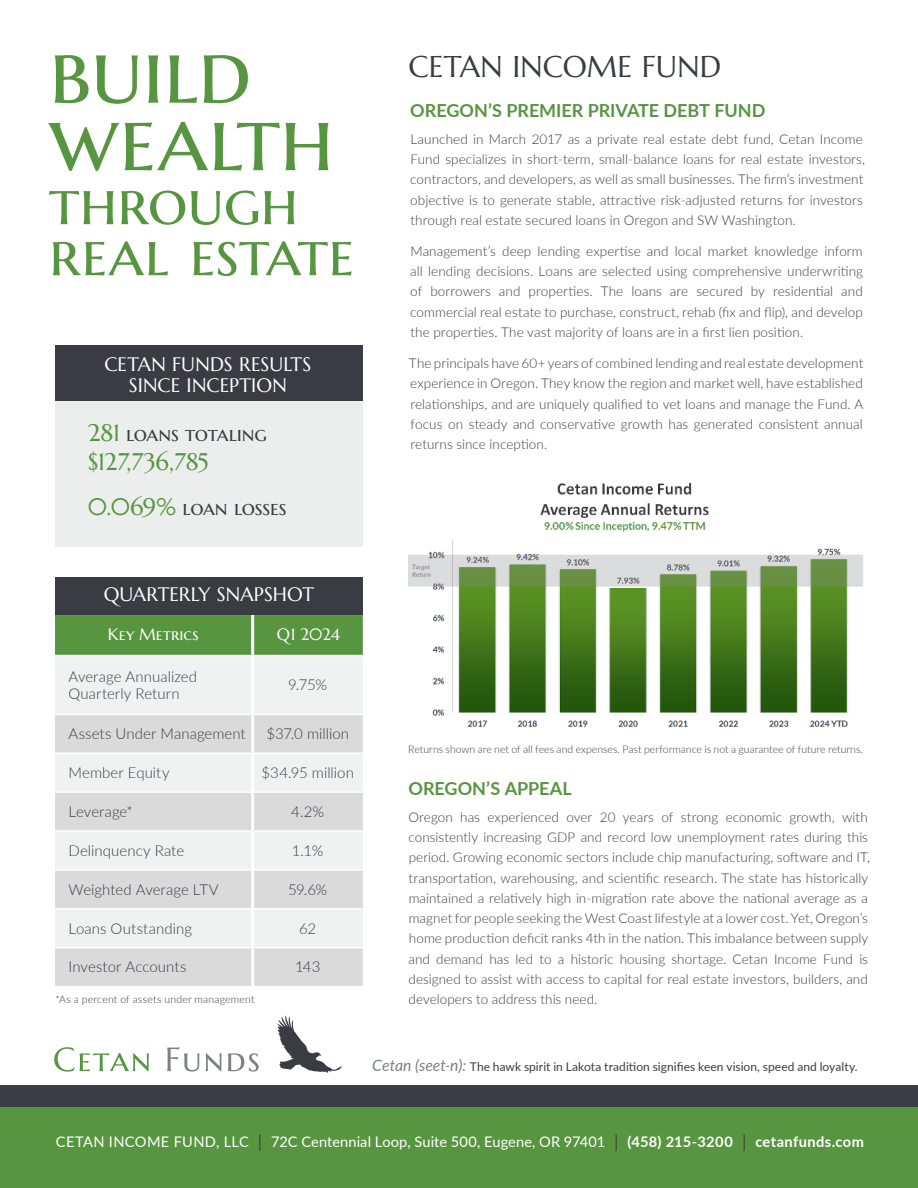
<style>
.page{position:relative;width:918px;height:1188px;background:#fff}
.page>*{position:absolute;margin:0;border:0;box-sizing:border-box;transform-origin:0 0}
.t1{font:90px/67.5px "Marcellus SC";letter-spacing:-.015em;color:#589541}
.t2{font:63px/51px "Marcellus SC";letter-spacing:-.005em;color:#589541}
.t3{font:30px "Marcellus SC";letter-spacing:.005em;color:#3a3c43}
.t4{font:24px "Marcellus SC";letter-spacing:-.01em;color:#589541}
.t5{font:21px "Marcellus SC";letter-spacing:-.01em;color:#3a3c43}
.t6{font:19.5px/21px "Marcellus SC";letter-spacing:.005em;color:#fff;text-align:center}
.t7{font:700 18px "Lato";color:#589541}
.t8{font:16.5px "Marcellus SC";letter-spacing:.005em;color:#fff}
.t9{font:300 15px/16.5px "Lato";color:#3a3c43}
.t10{font:14.7px "Lato";letter-spacing:.01em;color:#fff}
.t11{font:300 13.5px/20.2px "Lato";letter-spacing:.005em;color:#3a3c43}
.t12{font:12px "Lato";letter-spacing:.005em;color:#3a3c43}
.t13{font:300 10.5px "Lato";color:#3a3c43}
.s1{font-size:24px;color:#589541}
.s2{font-style:italic;font-size:15.75px;color:#7c8185}
.s3{font-size:17.55px;color:#3a3c43}
.s4{font-weight:700}
</style>
<div class="page">
<div style="left:0;top:1099px;width:918px;height:89px;background:#589541"></div>
<div style="left:0;top:1086px;width:918px;height:21px;background:#3a3c43"></div>
<svg style="left:277px;top:1016px;width:65px;height:57px"></svg>
<svg style="left:54px;top:1047px;width:95px;height:25px"></svg>
<svg style="left:167px;top:1047px;width:33px;height:25px"></svg>
<svg style="left:206px;top:1054px;width:16px;height:17px"></svg>
<svg style="left:228px;top:1053px;width:31px;height:19px"></svg>
<img style="left:408px;top:482px;width:455px;height:245px">
<div style="left:55px;top:352px;width:308px;height:195px;background:#eceeee"></div>
<div style="left:55px;top:346px;width:308px;height:55px;background:#3a3c43"></div>
<div style="left:55px;top:615px;width:308px;height:40px;background:#589541"></div>
<div style="left:55px;top:656px;width:308px;height:57px;background:#f0f1f1"></div>
<svg style="left:55px;top:715px;width:308px;height:271px;fill:#dbdadb"></svg>
<hr style="left:55px;top:869px;width:196px;height:2px;background:#fff">
<hr style="left:251px;top:793px;width:3px;height:37px;background:#fff">
<hr style="left:253px;top:791px;width:110px;height:2px;background:#fff">
<hr style="left:251px;top:910px;width:3px;height:37px;background:#fff">
<hr style="left:254px;top:869px;width:109px;height:2px;background:#fff">
<hr style="left:251px;top:615px;width:3px;height:40px;background:#fff">
<hr style="left:251px;top:656px;width:3px;height:58px;background:#fff">
<hr style="left:251px;top:715px;width:3px;height:38px;background:#fff">
<hr style="left:251px;top:754px;width:3px;height:37px;background:#fff">
<hr style="left:251px;top:832px;width:3px;height:38px;background:#fff">
<hr style="left:251px;top:870px;width:3px;height:38px;background:#fff">
<hr style="left:251px;top:948px;width:3px;height:38px;background:#fff">
<hr style="left:55px;top:753px;width:198px;height:1px;background:#fff">
<hr style="left:253px;top:753px;width:110px;height:1px;background:#fff">
<hr style="left:55px;top:791px;width:198px;height:2px;background:#fff">
<hr style="left:55px;top:830px;width:198px;height:2px;background:#fff">
<hr style="left:253px;top:830px;width:110px;height:2px;background:#fff">
<hr style="left:55px;top:908px;width:198px;height:2px;background:#fff">
<hr style="left:253px;top:908px;width:110px;height:2px;background:#fff">
<hr style="left:55px;top:947px;width:198px;height:1px;background:#fff">
<hr style="left:253px;top:947px;width:110px;height:1px;background:#fff">
<div style="left:55px;top:577px;width:308px;height:38px;background:#3a3c43"></div>
<h1 class="t1" style="left:49px;top:45px;width:287px">build wealth</h1>
<h2 class="t2" style="left:49px;top:182px;width:307px">through real estate</h2>
<h3 class="t6" style="left:104px;top:355px;width:209px">CETAN FUNDS RESULTS<br>SINCE INCEPTION</h3>
<h3 class="t5" style="left:88px;top:424px;width:181px"><span class="s1">281</span> loans totaling</h3>
<h3 class="t4" style="left:88px;top:451px;width:123px">$127,736,785</h3>
<h3 class="t5" style="left:88px;top:498px;width:200px"><span class="s1">0.069%</span> loan losses</h3>
<h3 class="t3" style="left:409px;top:53px;width:314px">CETAN INCOME FUND</h3>
<h3 class="t7" style="left:410px;top:103px;width:357px">OREGON’S PREMIER PRIVATE DEBT FUND</h3>
<p class="t11" style="left:410px;top:129px;width:456px">Launched in March 2017 as a private real estate debt fund, Cetan Income Fund specializes in short-term, small-balance loans for real estate investors, contractors, and developers, as well as small businesses. The firm’s investment objective is to generate stable, attractive risk-adjusted returns for investors through real estate secured loans in Oregon and SW Washington.</p>
<p class="t11" style="left:410px;top:240px;width:454px;text-align:justify">Management’s deep lending expertise and local market knowledge inform all lending decisions. Loans are selected using comprehensive underwriting of borrowers and properties. The loans are secured by residential and commercial real estate to purchase, construct, rehab (fix and flip), and develop the properties. The vast majority of loans are in a first lien position.</p>
<p class="t11" style="left:409px;top:353px;width:456px;text-align:justify">The principals have 60+ years of combined lending and real estate development experience in Oregon. They know the region and market well, have established relationships, and are uniquely qualified to vet loans and manage the Fund. A focus on steady and conservative growth has generated consistent annual returns since inception.</p>
<h3 class="t6" style="left:104px;top:585px;width:212px">QUARTERLY SNAPSHOT</h3>
<p class="t8" style="left:108px;top:627px;width:92px">Key Metrics</p>
<p class="t8" style="left:277px;top:627px;width:65px">Q1 2024</p>
<p class="t9" style="left:69px;top:668px;width:130px">Average Annualized<br>Quarterly Return</p>
<p class="t9" style="left:288px;top:677px;width:40px">9.75%</p>
<p class="t9" style="left:69px;top:725px;width:179px">Assets Under Management</p>
<p class="t9" style="left:266px;top:726px;width:84px">$37.0 million</p>
<p class="t9" style="left:69px;top:764px;width:103px">Member Equity</p>
<p class="t9" style="left:262px;top:764px;width:94px">$34.95 million</p>
<p class="t9" style="left:69px;top:803px;width:66px">Leverage*</p>
<p class="t9" style="left:291px;top:803px;width:34px">4.2%</p>
<p class="t9" style="left:69px;top:842px;width:117px">Delinquency Rate</p>
<p class="t9" style="left:292px;top:843px;width:33px">1.1%</p>
<p class="t9" style="left:69px;top:881px;width:152px">Weighted Average LTV</p>
<p class="t9" style="left:288px;top:882px;width:41px">59.6%</p>
<p class="t9" style="left:69px;top:919px;width:125px">Loans Outstanding</p>
<p class="t9" style="left:299px;top:921px;width:19px">62</p>
<p class="t9" style="left:69px;top:958px;width:119px">Investor Accounts</p>
<p class="t9" style="left:295px;top:958px;width:27px">143</p>
<p class="t13" style="left:55px;top:992px;width:201px">*As a percent of assets under management</p>
<p class="t13" style="left:408px;top:742px;width:456px">Returns shown are net of all fees and expenses. Past performance is not a guarantee of future returns.</p>
<h3 class="t7" style="left:409px;top:781px;width:165px">OREGON’S APPEAL</h3>
<p class="t11" style="left:408px;top:806px;width:463px">Oregon has experienced over 20 years of strong economic growth, with consistently increasing GDP and record low unemployment rates during this period. Growing economic sectors include chip manufacturing, software and IT, transportation, warehousing, and scientific research. The state has historically maintained a relatively high in-migration rate above the national average as a magnet for people seeking the West Coast lifestyle at a lower cost. Yet, Oregon’s home production deficit ranks 4th in the nation. This imbalance between supply and demand has led to a historic housing shortage. Cetan Income Fund is designed to assist with access to capital for real estate investors, builders, and developers to address this need.</p>
<p class="t12" style="left:372px;top:1058px;width:487px"><span class="s2">Cetan (seet-n):</span> The hawk spirit in Lakota tradition signifies keen vision, speed and loyalty.</p>
<p class="t10" style="left:56px;top:1136px;width:810px">CETAN INCOME FUND, LLC <span class="s3">|</span> 72C Centennial Loop, Suite 500, Eugene, OR 97401 <span class="s3">|</span> <span class="s4">(458) 215-3200</span> <span class="s3">|</span> <span class="s4">cetanfunds.com</span></p>
</div>
